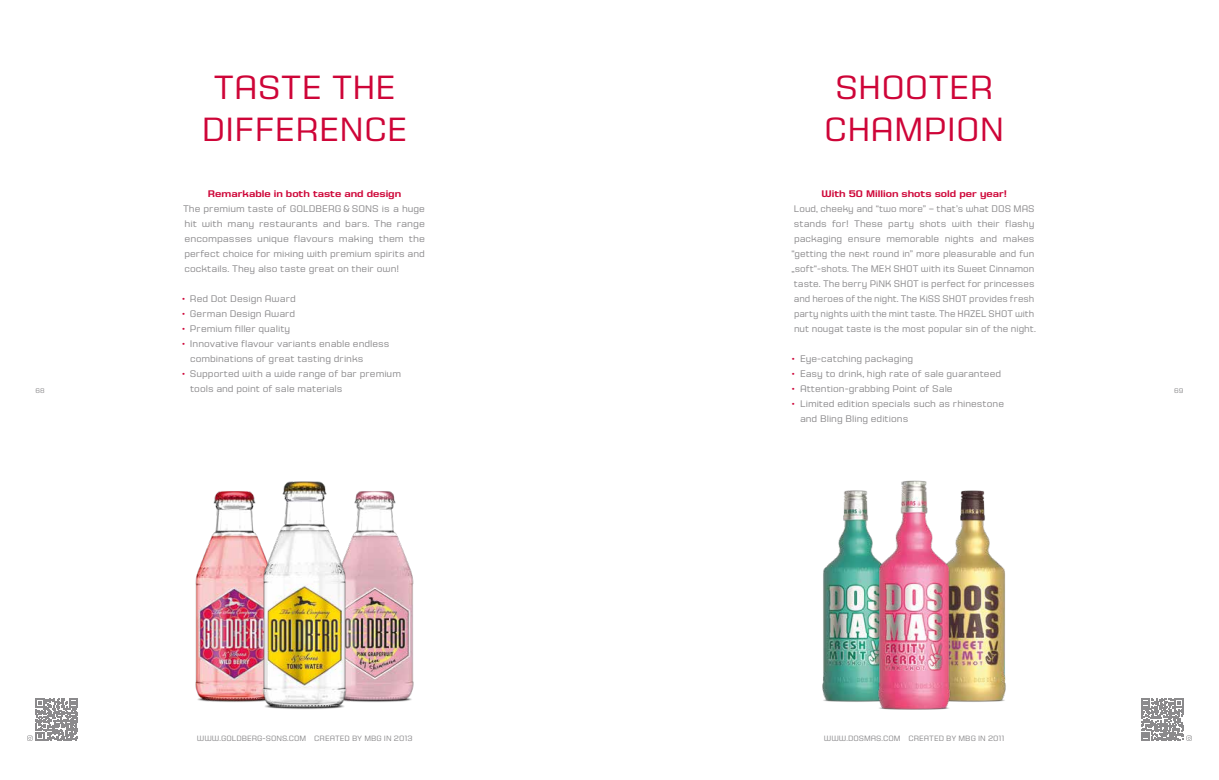
<style>
.page{position:relative;width:1219px;height:780px;background:#fff}
.page>*{position:absolute;margin:0;border:0;box-sizing:border-box;transform-origin:0 0}
.t1{font:300 35px/42px "House Gothic HG23 Text";color:#ce0538;text-align:center}
.t2{font:300 10px/15px "House Gothic HG23 Text";color:#8b8a8c}
.t3{font:700 10px "House Gothic HG23 Text";color:#ce0538}
.t4{font:300 8px "House Gothic HG23 Text";color:#8b8a8c}
.t5{font:300 7px "House Gothic HG23 Text";color:#8b8a8c}
.s1{color:#ce0538}
</style>
<div class="page">
<img style="left:195px;top:494px;width:21px;height:208px">
<img style="left:394px;top:497px;width:20px;height:205px">
<img style="left:822px;top:480px;width:184px;height:230px">
<img style="left:216px;top:481px;width:178px;height:228px">
<svg style="left:27px;top:698px;width:51px;height:43px"></svg>
<svg style="left:1141px;top:698px;width:51px;height:43px"></svg>
<h1 class="t1" style="left:202px;top:66px;width:208px">TASTE THE<br>DIFFERENCE</h1>
<h1 class="t1" style="left:824px;top:66px;width:182px">SHOOTER<br>CHAMPION</h1>
<p class="t3" style="left:821px;top:188px;width:187px">With 50 Million shots sold per year!</p>
<p class="t2" style="left:791px;top:201px;width:246px">Loud, cheeky and “two more” – that’s what DOS MAS stands for! These party shots with their flashy packaging ensure memorable nights and makes “getting the next round in” more pleasurable and fun „soft“-shots. The MEX SHOT with its Sweet Cinnamon taste. The berry PiNK SHOT is perfect for princesses and heroes of the night. The KiSS SHOT provides fresh party nights with the mint taste. The HAZEL SHOT with nut nougat taste is the most popular sin of the night.</p>
<p class="t2" style="left:792px;top:351px;width:123px"><span class="s1">•</span> Eye-catching packaging</p>
<p class="t2" style="left:792px;top:366px;width:211px"><span class="s1">•</span> Easy to drink, high rate of sale guaranteed</p>
<p class="t2" style="left:792px;top:381px;width:162px"><span class="s1">•</span> Attention-grabbing Point of Sale</p>
<p class="t2" style="left:800px;top:396px;width:206px;text-indent:-8px"><span class="s1">•</span> Limited edition specials such as rhinestone and Bling Bling editions</p>
<p class="t3" style="left:208px;top:188px;width:195px">Remarkable in both taste and design</p>
<p class="t2" style="left:183px;top:201px;width:243px;text-align:justify">The premium taste of GOLDBERG &amp; SONS is a huge hit with many restaurants and bars. The range encompasses unique flavours making them the perfect choice for mixing with premium spirits and cocktails. They also taste great on their own!</p>
<p class="t2" style="left:182px;top:291px;width:115px"><span class="s1">•</span> Red Dot Design Award</p>
<p class="t2" style="left:182px;top:306px;width:115px"><span class="s1">•</span> German Design Award</p>
<p class="t2" style="left:182px;top:321px;width:110px"><span class="s1">•</span> Premium filler quality</p>
<p class="t2" style="left:190px;top:336px;width:201px;text-indent:-8px"><span class="s1">•</span> Innovative flavour variants enable endless combinations of great tasting drinks</p>
<p class="t2" style="left:190px;top:366px;width:213px;text-indent:-8px"><span class="s1">•</span> Supported with a wide range of bar premium tools and point of sale materials</p>
<p class="t5" style="left:35px;top:386px;width:11px">68</p>
<p class="t5" style="left:1174px;top:386px;width:11px">69</p>
<p class="t4" style="left:197px;top:734px;width:217px">WWW.GOLDBERG-SONS.COM CREATED BY MBG IN 2013</p>
<p class="t4" style="left:824px;top:734px;width:182px">WWW.DOSMAS.COM CREATED BY MBG IN 2011</p>
</div>
